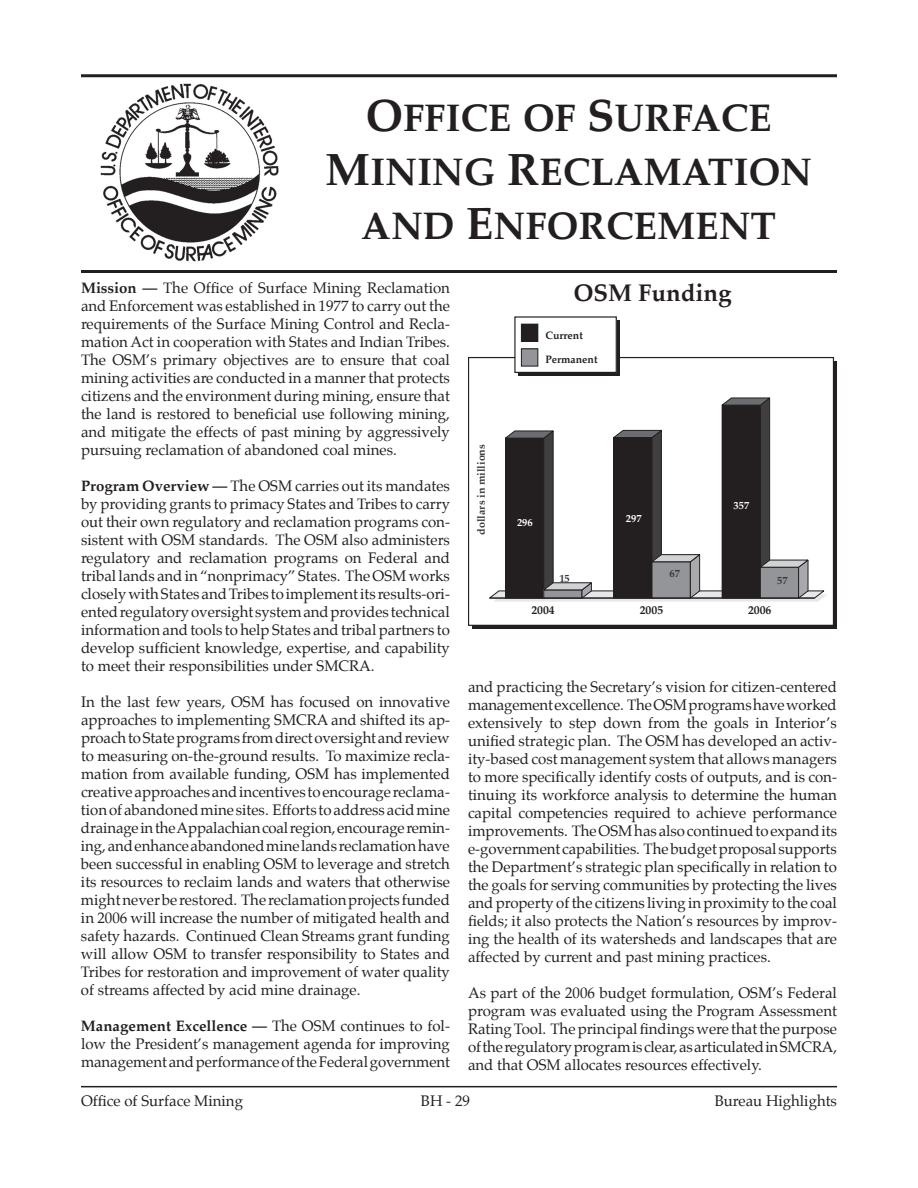
<style>
.page{position:relative;width:918px;height:1188px;background:#fff}
.page>*{position:absolute;margin:0;border:0;box-sizing:border-box;transform-origin:0 0}
.t1{font:700 38.25px/54px "Palatino";color:#231f20;text-align:center}
.t2{font:700 24px "Palatino";color:#231f20}
.t3{font:15px/18px "Palatino";color:#231f20;text-align:justify}
.t4{font:700 11.85px "Palatino";color:#231f20}
.t5{font:700 10.65px "Palatino";color:#231f20}
.t6{font:700 10.65px "Palatino";color:#fff}
.t7{font:700 10.65px "Palatino";color:#363539}
.t8{font:700 10.5px "Palatino";color:#363539}
.s1{font-size:45px}
.s2{font-weight:700}
</style>
<div class="page">
<hr style="left:81px;top:1086px;width:756px;height:1px;background:#231f20">
<hr style="left:81px;top:74px;width:756px;height:3px;background:#231f20">
<hr style="left:81px;top:270px;width:756px;height:3px;background:#231f20">
<img style="left:100px;top:83px;width:179px;height:179px">
<div style="left:468px;top:357px;width:366px;height:269px;border:1px solid #231f20"></div>
<div style="left:518px;top:321px;width:102px;height:55px;background:#231f20"></div>
<div style="left:515px;top:317px;width:101px;height:55px;background:#fff"></div>
<div style="left:514px;top:316px;width:103px;height:57px;border:1px solid #231f20"></div>
<div style="left:521px;top:324px;width:17px;height:17px;background:#231f20"></div>
<div style="left:521px;top:324px;width:17px;height:18px;border:1px solid #231f20"></div>
<div style="left:521px;top:349px;width:17px;height:17px;background:#939598"></div>
<div style="left:521px;top:349px;width:17px;height:17px;border:1px solid #231f20"></div>
<svg style="left:489px;top:397px;width:338px;height:205px"></svg>
<h1 class="t1" style="left:325px;top:95px;width:488px"><span class="s1">O</span>FFICE OF <span class="s1">S</span>URFACE<br><span class="s1">M</span>INING <span class="s1">R</span>ECLAMATION<br>AND <span class="s1">E</span>NFORCEMENT</h1>
<p class="t3" style="left:81px;top:280px;width:371px"><span class="s2">Mission —</span> The Office of Surface Mining Reclamation and Enforcement was established in 1977 to carry out the requirements of the Surface Mining Control and Recla&shy;mation Act in cooperation with States and Indian Tribes.<br>The OSM’s primary objectives are to ensure that coal mining activities are conducted in a manner that protects citizens and the environment during mining, ensure that the land is restored to beneficial use following mining, and mitigate the effects of past mining by aggressively pursuing reclamation of abandoned coal mines.</p>
<p class="t3" style="left:81px;top:478px;width:371px"><span class="s2">Program Overview —</span> The OSM carries out its mandates by providing grants to primacy States and Tribes to carry out their own regulatory and reclamation programs con&shy;sistent with OSM standards. The OSM also administers regulatory and reclamation programs on Federal and tribal lands and in “nonprimacy” States. The OSM works closely with States and Tribes to implement its results-ori&shy;ented regulatory oversight system and provides technical information and tools to help States and tribal partners to develop sufficient knowledge, expertise, and capability to meet their responsibilities under SMCRA.</p>
<p class="t3" style="left:81px;top:694px;width:371px">In the last few years, OSM has focused on innovative approaches to implementing SMCRA and shifted its ap&shy;proach to State programs from direct oversight and review to measuring on-the-ground results. To maximize recla&shy;mation from available funding, OSM has implemented creative approaches and incentives to encourage reclama&shy;tion of abandoned mine sites. Efforts to address acid mine drainage in the Appalachian coal region, encourage remin&shy;ing, and enhance abandoned mine lands reclamation have been successful in enabling OSM to leverage and stretch its resources to reclaim lands and waters that otherwise might never be restored. The reclamation projects funded in 2006 will increase the number of mitigated health and safety hazards. Continued Clean Streams grant funding will allow OSM to transfer responsibility to States and Tribes for restoration and improvement of water quality of streams affected by acid mine drainage.</p>
<p class="t3" style="left:81px;top:1018px;width:371px"><span class="s2">Management Excellence —</span> The OSM continues to fol&shy;low the President’s management agenda for improving management and performance of the Federal government</p>
<h2 class="t2" style="left:574px;top:278px;width:159px">OSM Funding</h2>
<p class="t5" style="left:545px;top:329px;width:39px">Current</p>
<p class="t5" style="left:545px;top:353px;width:54px">Permanent</p>
<p class="t8" style="left:475px;top:535px;width:92px;rotate:-90deg">dollars in millions</p>
<p class="t6" style="left:517px;top:516px;width:17px">296</p>
<p class="t7" style="left:559px;top:571px;width:12px">15</p>
<p class="t6" style="left:626px;top:512px;width:17px">297</p>
<p class="t7" style="left:669px;top:567px;width:12px">67</p>
<p class="t6" style="left:734px;top:499px;width:17px">357</p>
<p class="t7" style="left:777px;top:574px;width:12px">57</p>
<p class="t4" style="left:531px;top:603px;width:25px">2004</p>
<p class="t4" style="left:640px;top:603px;width:25px">2005</p>
<p class="t4" style="left:748px;top:603px;width:25px">2006</p>
<p class="t3" style="left:468px;top:679px;width:371px">and practicing the Secretary’s vision for citizen-centered management excellence. The OSM programs have worked extensively to step down from the goals in Interior’s unified strategic plan. The OSM has developed an activ&shy;ity-based cost management system that allows managers to more specifically identify costs of outputs, and is con&shy;tinuing its workforce analysis to determine the human capital competencies required to achieve performance improvements. The OSM has also continued to expand its e-government capabilities. The budget proposal supports the Department’s strategic plan specifically in relation to the goals for serving communities by protecting the lives and property of the citizens living in proximity to the coal fields; it also protects the Nation’s resources by improv&shy;ing the health of its watersheds and landscapes that are affected by current and past mining practices.</p>
<p class="t3" style="left:468px;top:985px;width:371px">As part of the 2006 budget formulation, OSM’s Federal program was evaluated using the Program Assessment Rating Tool. The principal findings were that the purpose of the regulatory program is clear, as articulated in SMCRA, and that OSM allocates resources effectively.</p>
<p class="t3" style="left:81px;top:1093px;width:164px">Office of Surface Mining</p>
<p class="t3" style="left:421px;top:1093px;width:51px">BH - 29</p>
<p class="t3" style="left:715px;top:1093px;width:124px">Bureau Highlights</p>
</div>
